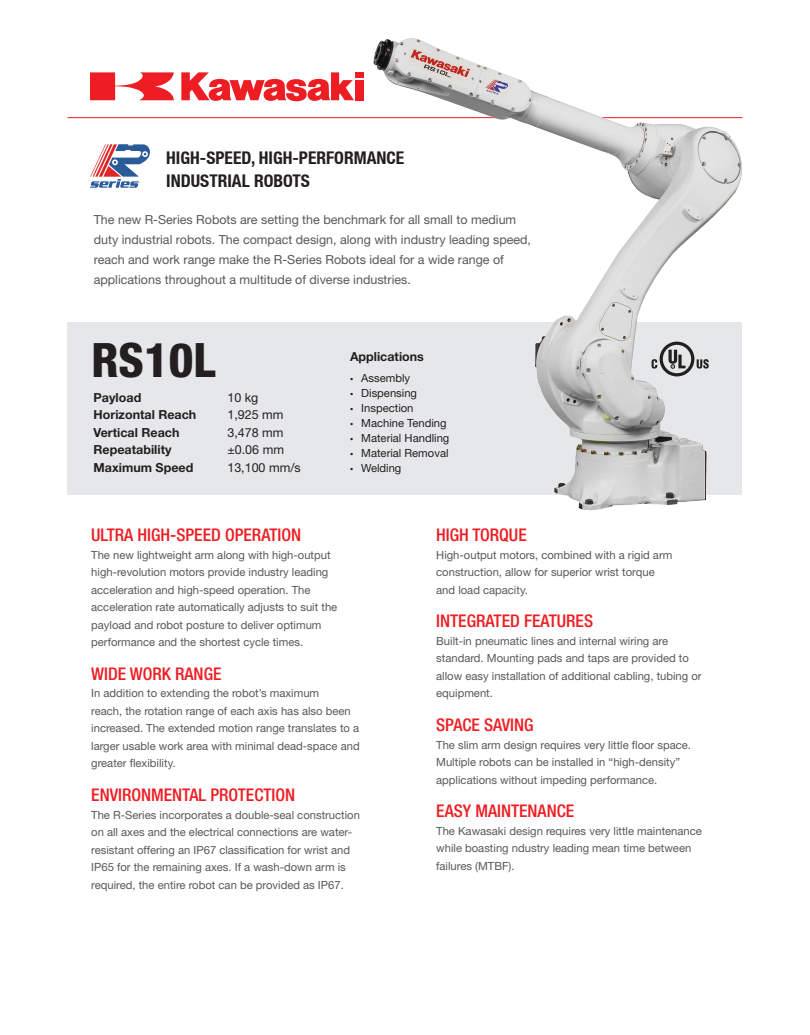
<style>
.page{position:relative;width:810px;height:1035px;background:#fff}
.page>*{position:absolute;margin:0;border:0;box-sizing:border-box;transform-origin:0 0}
.ÉmÅ_É_Éã{font:800 condensed 47.5px "Helvetica Neue";color:#231f20}
.ÉmÅ_É_Éã-2{font:500 condensed 17.5px "Helvetica Neue";color:#ee1d23}
.ÉmÅ_É_Éã-3{font:700 condensed 17.5px "Helvetica Neue";color:#231f20}
.ÉmÅ_É_Éã-4{font:12.5px/20px "Helvetica Neue";color:#57585a}
.ÉmÅ_É_Éã-5{font:700 12.5px "Helvetica Neue";color:#231f20}
.ÉmÅ_É_Éã-6{font:12.5px "Helvetica Neue";color:#231f20}
.ÉmÅ_É_Éã-7{font:11.25px/17.5px "Helvetica Neue";color:#57585a}
.ÉmÅ_É_Éã-8{font:11.25px "Helvetica Neue";color:#231f20}
.s1{font-family:"Myriad Pro"}
</style>
<div class="page">
<hr style="left:68px;top:117px;width:674px;height:1px;background:#ee1d23">
<div style="left:68px;top:322px;width:674px;height:173px;background:#e6e7e9"></div>
<svg style="left:90px;top:144px;width:60px;height:44px"></svg>
<div style="left:355px;top:72px;width:8px;height:6px;background:#ee1d23"></div>
<div style="left:355px;top:80px;width:8px;height:20px;background:#ee1d23"></div>
<svg style="left:90px;top:72px;width:84px;height:28px"></svg>
<svg style="left:181px;top:72px;width:173px;height:29px"></svg>
<img style="left:369px;top:38px;width:374px;height:473px">
<svg style="left:652px;top:342px;width:57px;height:34px"></svg>
<p class="ÉmÅ_É_Éã-3" style="left:166px;top:147px;width:240px">HIGH-SPEED, HIGH-PERFORMANCE</p>
<p class="ÉmÅ_É_Éã-3" style="left:166px;top:171px;width:145px">INDUSTRIAL ROBOTS</p>
<p class="ÉmÅ_É_Éã-4" style="left:94px;top:209px;width:439px">The new R-Series Robots are setting the benchmark for all small to medium duty industrial robots. The compact design, along with industry leading speed, reach and work range make the R-Series Robots ideal for a wide range of applications throughout a multitude of diverse industries.</p>
<p class="ÉmÅ_É_Éã" style="left:91px;top:331px;width:126px">RS10L</p>
<p class="ÉmÅ_É_Éã-5" style="left:94px;top:390px;width:49px">Payload</p>
<p class="ÉmÅ_É_Éã-6" style="left:227px;top:390px;width:33px">10 kg</p>
<p class="ÉmÅ_É_Éã-5" style="left:94px;top:407px;width:104px">Horizontal Reach</p>
<p class="ÉmÅ_É_Éã-6" style="left:227px;top:407px;width:58px">1,925 mm</p>
<p class="ÉmÅ_É_Éã-5" style="left:94px;top:425px;width:87px">Vertical Reach</p>
<p class="ÉmÅ_É_Éã-6" style="left:227px;top:425px;width:58px">3,478 mm</p>
<p class="ÉmÅ_É_Éã-5" style="left:94px;top:442px;width:79px">Repeatability</p>
<p class="ÉmÅ_É_Éã-6" style="left:227px;top:442px;width:58px">±0.06 mm</p>
<p class="ÉmÅ_É_Éã-5" style="left:94px;top:460px;width:101px">Maximum Speed</p>
<p class="ÉmÅ_É_Éã-6" style="left:227px;top:460px;width:75px">13,100 mm/s</p>
<p class="ÉmÅ_É_Éã-5" style="left:350px;top:349px;width:76px">Applications</p>
<p class="ÉmÅ_É_Éã-8" style="left:350px;top:371px;width:62px"><span class="s1">•</span> Assembly</p>
<p class="ÉmÅ_É_Éã-8" style="left:350px;top:386px;width:69px"><span class="s1">•</span> Dispensing</p>
<p class="ÉmÅ_É_Éã-8" style="left:350px;top:401px;width:65px"><span class="s1">•</span> Inspection</p>
<p class="ÉmÅ_É_Éã-8" style="left:350px;top:416px;width:98px"><span class="s1">•</span> Machine Tending</p>
<p class="ÉmÅ_É_Éã-8" style="left:350px;top:431px;width:101px"><span class="s1">•</span> Material Handling</p>
<p class="ÉmÅ_É_Éã-8" style="left:350px;top:446px;width:100px"><span class="s1">•</span> Material Removal</p>
<p class="ÉmÅ_É_Éã-8" style="left:350px;top:461px;width:53px"><span class="s1">•</span> Welding</p>
<p class="ÉmÅ_É_Éã-2" style="left:91px;top:525px;width:212px">ULTRA HIGH-SPEED OPERATION</p>
<p class="ÉmÅ_É_Éã-7" style="left:91px;top:546px;width:248px">The new lightweight arm along with high-output high-revolution motors provide industry leading acceleration and high-speed operation. The acceleration rate automatically adjusts to suit the payload and robot posture to deliver optimum performance and the shortest cycle times.</p>
<p class="ÉmÅ_É_Éã-2" style="left:91px;top:663px;width:132px">WIDE WORK RANGE</p>
<p class="ÉmÅ_É_Éã-7" style="left:91px;top:685px;width:270px">In addition to extending the robot’s maximum<br>reach, the rotation range of each axis has also been increased. The extended motion range translates to a larger usable work area with minimal dead-space and greater flexibility.</p>
<p class="ÉmÅ_É_Éã-2" style="left:91px;top:785px;width:205px">ENVIRONMENTAL PROTECTION</p>
<p class="ÉmÅ_É_Éã-7" style="left:91px;top:806px;width:270px">The R-Series incorporates a double-seal construction on all axes and the electrical connections are water&shy;resistant offering an IP67 classification for wrist and IP65 for the remaining axes. If a wash-down arm is required, the entire robot can be provided as IP67.</p>
<p class="ÉmÅ_É_Éã-2" style="left:436px;top:525px;width:92px">HIGH TORQUE</p>
<p class="ÉmÅ_É_Éã-7" style="left:436px;top:546px;width:238px">High-output motors, combined with a rigid arm</p>
<p class="ÉmÅ_É_Éã-7" style="left:436px;top:563px;width:220px">construction, allow for superior wrist torque</p>
<p class="ÉmÅ_É_Éã-7" style="left:436px;top:581px;width:93px">and load capacity.</p>
<p class="ÉmÅ_É_Éã-2" style="left:436px;top:611px;width:158px">INTEGRATED FEATURES</p>
<p class="ÉmÅ_É_Éã-7" style="left:436px;top:632px;width:267px">Built-in pneumatic lines and internal wiring are standard. Mounting pads and taps are provided to allow easy installation of additional cabling, tubing or equipment.</p>
<p class="ÉmÅ_É_Éã-2" style="left:436px;top:715px;width:99px">SPACE SAVING</p>
<p class="ÉmÅ_É_Éã-7" style="left:436px;top:736px;width:256px">The slim arm design requires very little floor space.<br>Multiple robots can be installed in “high-density” applications without impeding performance.</p>
<p class="ÉmÅ_É_Éã-2" style="left:436px;top:801px;width:140px">EASY MAINTENANCE</p>
<p class="ÉmÅ_É_Éã-7" style="left:436px;top:822px;width:267px">The Kawasaki design requires very little maintenance while boasting ndustry leading mean time between failures (MTBF).</p>
</div>
